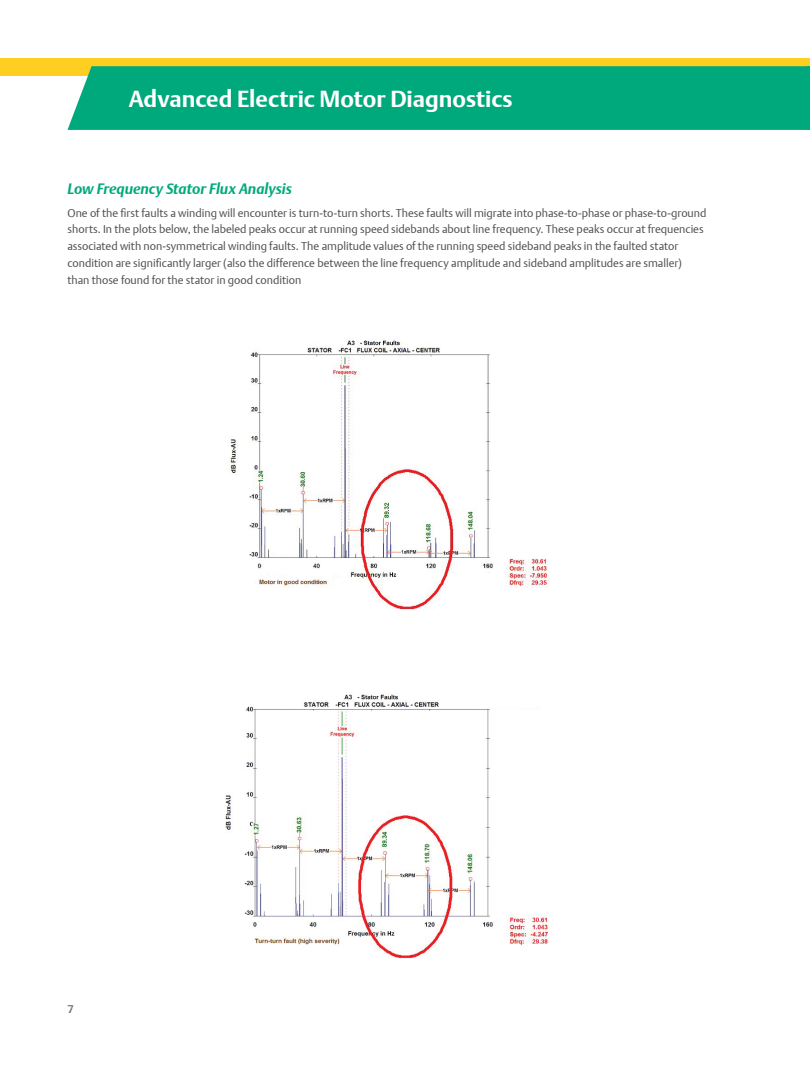
<style>
.page{position:relative;width:810px;height:1080px;background:#fff}
.page>*{position:absolute;margin:0;border:0;box-sizing:border-box;transform-origin:0 0}
.t1{font:700 23.12px "DTL Argo T";color:#fff}
.Body_Text{font:italic 700 15px "DTL Argo T";letter-spacing:-.005em;color:#00a97c}
.Body_Text-2{font:11.25px/16.8px "DTL Argo T Light";color:#4b4c4d}
.t2{font:700 11.25px "DTL Argo T";color:#76787b}
</style>
<div class="page">
<img style="left:225px;top:693px;width:325px;height:266px">
<img style="left:230px;top:340px;width:319px;height:270px">
<div style="left:0;top:59px;width:810px;height:17px;background:#fece21"></div>
<div style="left:67px;top:66px;width:743px;height:64px;background:#00a97c"></div>
<p class="t1" style="left:129px;top:85px;width:385px">Advanced Electric Motor Diagnostics</p>
<p class="Body_Text" style="left:68px;top:180px;width:226px">Low Frequency Stator Flux Analysis</p>
<p class="Body_Text-2" style="left:68px;top:204px;width:641px">One of the first faults a winding will encounter is turn-to-turn shorts. These faults will migrate into phase-to-phase or phase-to-ground shorts. In the plots below, the labeled peaks occur at running speed sidebands about line frequency. These peaks occur at frequencies associated with non-symmetrical winding faults. The amplitude values of the running speed sideband peaks in the faulted stator condition are significantly larger (also the difference between the line frequency amplitude and sideband amplitudes are smaller) than those found for the stator in good condition</p>
<p class="t2" style="left:68px;top:1002px;width:8px">7</p>
</div>
